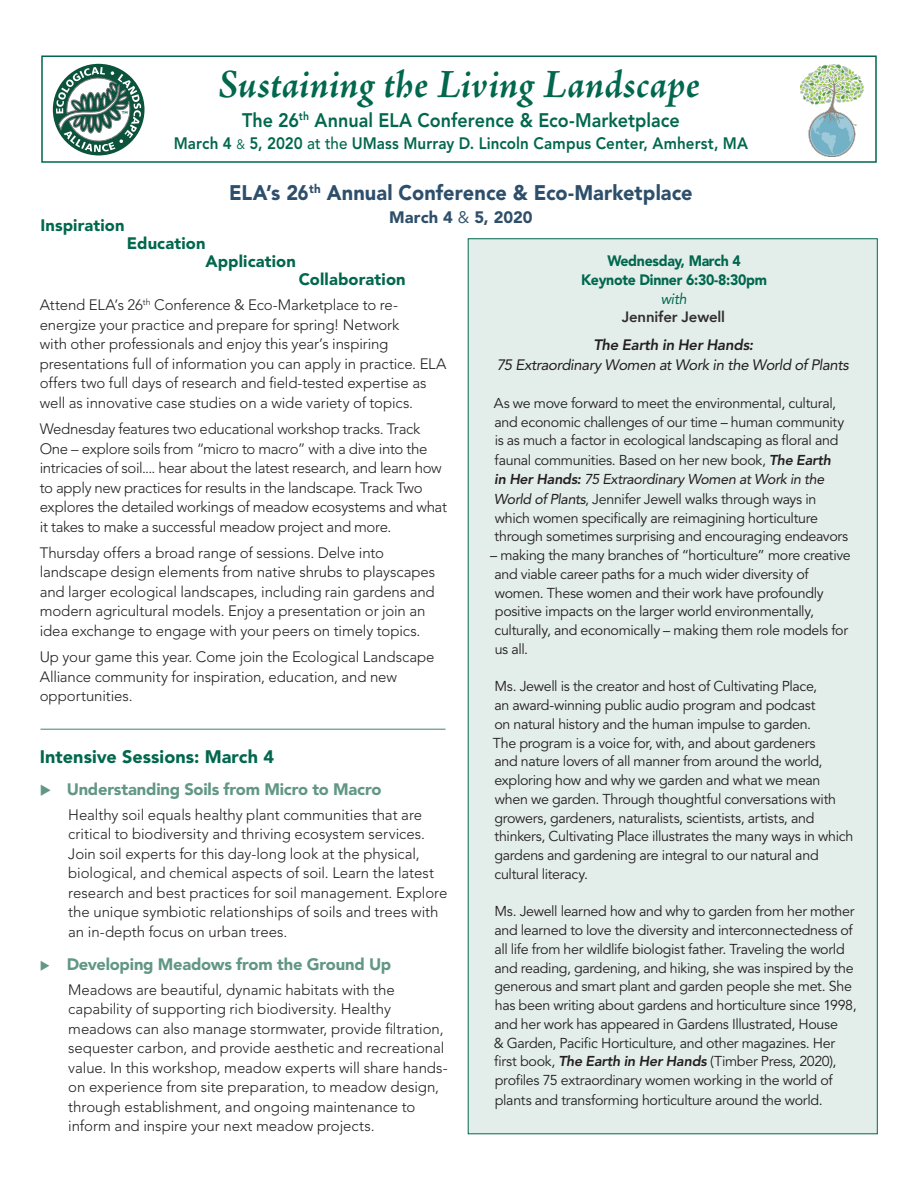
<style>
.page{position:relative;width:918px;height:1188px;background:#fff}
.page>*{position:absolute;margin:0;border:0;box-sizing:border-box;transform-origin:0 0}
.t1{font:italic 700 40.5px "Adobe Jenson Pro";letter-spacing:.005em;color:#01674d;scale:.94 1}
.t2{font:900 21px "Avenir LT Std";letter-spacing:.005em;color:#2e4f6b;scale:.95 1}
.t3{font:800 19.5px "Avenir LT Std";color:#01674d;scale:.92 1}
.t4{font:900 18px "Avenir LT Std";letter-spacing:.005em;color:#01674d}
.t5{font:900 16.5px "Avenir LT Std";letter-spacing:-.01em;color:#629785}
.t6{font:800 16.5px "Avenir LT Std";letter-spacing:.005em;color:#01674d;scale:.92 1}
.frontpage{font:900 16.5px "Avenir LT Std";letter-spacing:.01em;color:#01674d}
.t7{font:900 16.5px "Avenir LT Std";letter-spacing:.005em;color:#2e4f6b}
.frontpage-2{font:300 15px/19.5px "Avenir LT Std";letter-spacing:-.01em;color:#231f20}
.descriptions{font:300 15px/19.5px "Avenir LT Std";letter-spacing:-.005em;color:#231f20}
.keynote_body{font:italic 15px "Avenir LT Std";letter-spacing:-.025em;color:#231f20}
.Keynotebox{font:900 15px "Avenir LT Std";letter-spacing:-.02em;color:#01674d;scale:.94 1}
.keynote_body-2{font:italic 800 15px "Avenir LT Std";letter-spacing:-.015em;color:#231f20}
.keynote_title{font:800 15px "Avenir";letter-spacing:-.01em;color:#312f30}
.Keynotebox-2{font:italic 15px "Avenir LT Std";color:#01674d;scale:.94 1}
.keynote_body-3{font:14.25px/18.8px "Avenir LT Std";letter-spacing:-.02em;color:#231f20}
.s1{font-weight:400;font-size:13.5px}
.s2{font-weight:500}
.s3{font-weight:400}
.s4{font-weight:800;font-style:italic}
.s5{font-style:italic}
</style>
<div class="page">
<img style="left:801px;top:64px;width:63px;height:92px">
<div style="left:53px;top:64px;width:92px;height:91px;background:#0c533c;border-radius:50%"></div>
<svg style="left:56px;top:67px;width:85px;height:85px"></svg>
<div style="left:468px;top:239px;width:410px;height:895px;background:#e3eeea;border:1px solid #01674d"></div>
<hr style="left:40px;top:729px;width:406px;height:1px;background:#43836e">
<p class="frontpage" style="left:40px;top:215px;width:86px">Inspiration</p>
<h1 class="t1" style="left:218px;top:61px;width:514px">Sustaining the Living Landscape</h1>
<h3 class="t3" style="left:242px;top:109px;width:477px">The 26<sup>th</sup> Annual ELA Conference &amp; Eco-Marketplace</h3>
<p class="t6" style="left:174px;top:134px;width:626px">March 4 <span class="s1">&amp;</span> 5, 2020 <span class="s2">at the</span> UMass Murray D. Lincoln Campus Center, Amherst, MA</p>
<p class="t2" style="left:229px;top:180px;width:489px">ELA’s 26<sup>th</sup> Annual Conference &amp; Eco-Marketplace</p>
<p class="t7" style="left:389px;top:207px;width:145px">March 4 <span class="s3">&amp;</span> 5, 2020</p>
<p class="frontpage" style="left:127px;top:234px;width:80px">Education</p>
<p class="frontpage" style="left:206px;top:252px;width:92px">Application</p>
<p class="frontpage" style="left:299px;top:270px;width:109px">Collaboration</p>
<p class="frontpage-2" style="left:40px;top:296px;width:408px">Attend ELA’s 26<sup>th</sup> Conference &amp; Eco-Marketplace to re&shy;energize your practice and prepare for spring! Network<br>with other professionals and enjoy this year’s inspiring presentations full of information you can apply in practice. ELA offers two full days of research and field-tested expertise as well as innovative case studies on a wide variety of topics.</p>
<p class="frontpage-2" style="left:40px;top:419px;width:409px">Wednesday features two educational workshop tracks. Track One – explore soils from “micro to macro” with a dive into the intricacies of soil.... hear about the latest research, and learn how to apply new practices for results in the landscape. Track Two explores the detailed workings of meadow ecosystems and what it takes to make a successful meadow project and more.</p>
<p class="frontpage-2" style="left:40px;top:543px;width:397px">Thursday offers a broad range of sessions. Delve into landscape design elements from native shrubs to playscapes and larger ecological landscapes, including rain gardens and modern agricultural models. Enjoy a presentation or join an idea exchange to engage with your peers on timely topics.</p>
<p class="frontpage-2" style="left:40px;top:647px;width:396px">Up your game this year. Come join the Ecological Landscape<br>Alliance community for inspiration, education, and new opportunities.</p>
<p class="t4" style="left:40px;top:746px;width:236px">Intensive Sessions: March 4</p>
<p class="t5" style="left:67px;top:779px;width:316px">Understanding Soils from Micro to Macro</p>
<p class="descriptions" style="left:68px;top:805px;width:381px">Healthy soil equals healthy plant communities that are critical to biodiversity and thriving ecosystem services.<br>Join soil experts for this day-long look at the physical, biological, and chemical aspects of soil. Learn the latest research and best practices for soil management. Explore the unique symbiotic relationships of soils and trees with an in-depth focus on urban trees.</p>
<p class="t5" style="left:67px;top:954px;width:326px">Developing Meadows from the Ground Up</p>
<p class="descriptions" style="left:68px;top:980px;width:381px">Meadows are beautiful, dynamic habitats with the capability of supporting rich biodiversity. Healthy meadows can also manage stormwater, provide filtration, sequester carbon, and provide aesthetic and recreational value. In this workshop, meadow experts will share hands&shy;on experience from site preparation, to meadow design, through establishment, and ongoing maintenance to inform and inspire your next meadow projects.</p>
<p class="Keynotebox" style="left:607px;top:252px;width:143px">Wednesday, March 4</p>
<p class="Keynotebox" style="left:581px;top:271px;width:199px">Keynote Dinner 6:30-8:30pm</p>
<p class="Keynotebox-2" style="left:661px;top:290px;width:29px">with</p>
<p class="keynote_title" style="left:622px;top:306px;width:105px">Jennifer Jewell</p>
<p class="keynote_body-2" style="left:594px;top:336px;width:161px">The Earth in Her Hands:</p>
<p class="keynote_body" style="left:497px;top:356px;width:354px">75 Extraordinary Women at Work in the World of Plants</p>
<p class="keynote_body-3" style="left:494px;top:394px;width:356px">As we move forward to meet the environmental, cultural, and economic challenges of our time – human community is as much a factor in ecological landscaping as floral and faunal communities. Based on her new book, <span class="s4">The Earth<br>in Her Hands:</span> <span class="s5">75 Extraordinary Women at Work in the World of Plants</span>, Jennifer Jewell walks through ways in which women specifically are reimagining horticulture through sometimes surprising and encouraging endeavors</p>
<p class="keynote_body-3" style="left:490px;top:546px;width:362px">– making the many branches of “horticulture” more creative and viable career paths for a much wider diversity of women. These women and their work have profoundly positive impacts on the larger world environmentally, culturally, and economically – making them role models for us all.</p>
<p class="keynote_body-3" style="left:493px;top:678px;width:362px">Ms. Jewell is the creator and host of Cultivating Place,<br>an award-winning public audio program and podcast<br>on natural history and the human impulse to garden.<br>The program is a voice for, with, and about gardeners<br>and nature lovers of all manner from around the world, exploring how and why we garden and what we mean when we garden. Through thoughtful conversations with growers, gardeners, naturalists, scientists, artists, and thinkers, Cultivating Place illustrates the many ways in which gardens and gardening are integral to our natural and cultural literacy.</p>
<p class="keynote_body-3" style="left:494px;top:903px;width:364px">Ms. Jewell learned how and why to garden from her mother and learned to love the diversity and interconnectedness of all life from her wildlife biologist father. Traveling the world and reading, gardening, and hiking, she was inspired by the generous and smart plant and garden people she met. She has been writing about gardens and horticulture since 1998, and her work has appeared in Gardens Illustrated, House<br>&amp; Garden, Pacific Horticulture, and other magazines. Her first book, <span class="s4">The Earth in Her Hands</span> (Timber Press, 2020), profiles 75 extraordinary women working in the world of plants and transforming horticulture around the world.</p>
</div>
